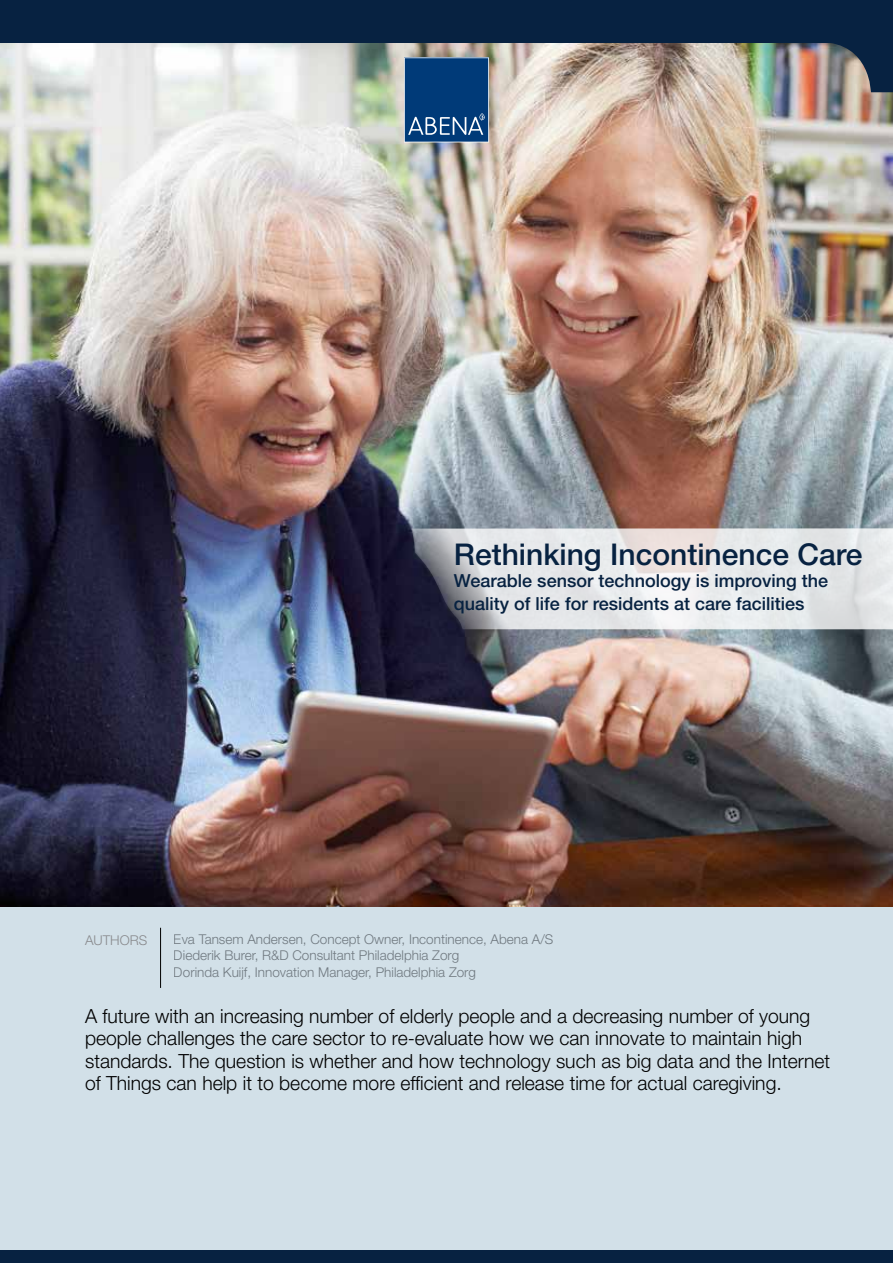
<style>
.page{position:relative;width:893px;height:1263px;background:#fff}
.page>*{position:absolute;margin:0;border:0;box-sizing:border-box;transform-origin:0 0}
.t1{font:500 30px "Helvetica Neue LT Pro";color:#072241}
.t2{font:300 19.5px/22.5px "Helvetica Neue LT Pro";color:#000}
.t3{font:500 18px/22.5px "Helvetica Neue LT Pro";color:#072241}
.t4{font:300 13.5px/16.2px "Helvetica Neue LT Pro";color:#898a8d}
</style>
<div class="page">
<div style="left:0;top:908px;width:893px;height:355px;background:#d2e0e8"></div>
<img style="left:0;top:43px;width:893px;height:864px">
<div style="left:0;top:1250px;width:893px;height:13px;background:#072241"></div>
<svg style="left:411px;top:528px;width:482px;height:101px;fill:#e5e7e9"></svg>
<hr style="left:160px;top:928px;width:1px;height:60px;background:#000">
<svg style="left:820px;top:43px;width:73px;height:50px"></svg>
<div style="left:0;top:0;width:893px;height:43px;background:#072241"></div>
<svg style="left:404px;top:57px;width:85px;height:85px"></svg>
<h1 class="t1" style="left:454px;top:536px;width:410px">Rethinking Incontinence Care</h1>
<p class="t3" style="left:454px;top:569px;width:376px">Wearable sensor technology is improving the quality of life for residents at care facilities</p>
<p class="t4" style="left:85px;top:932px;width:64px">AUTHORS</p>
<p class="t4" style="left:174px;top:931px;width:381px">Eva Tansem Andersen, Concept Owner, Incontinence, Abena A/S<br>Diederik Burer, R&amp;D Consultant Philadelphia Zorg<br>Dorinda Kuijf, Innovation Manager, Philadelphia Zorg</p>
<p class="t2" style="left:85px;top:1004px;width:747px">A future with an increasing number of elderly people and a decreasing number of young people challenges the care sector to re-evaluate how we can innovate to maintain high standards. The question is whether and how technology such as big data and the Internet of Things can help it to become more efficient and release time for actual caregiving.</p>
</div>
